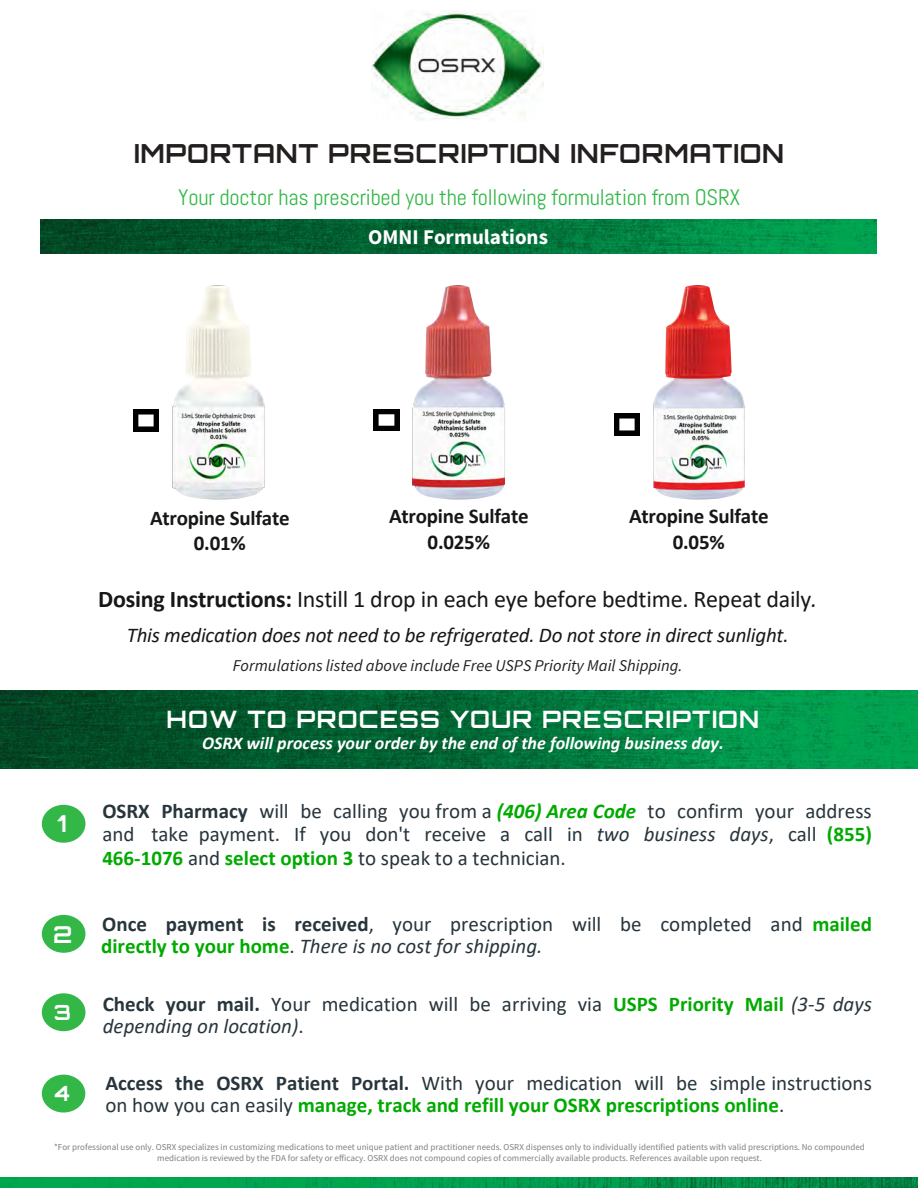
<style>
.page{position:relative;width:918px;height:1188px;background:#fff}
.page>*{position:absolute;margin:0;border:0;box-sizing:border-box;transform-origin:0 0}
.t1{font:700 26.25px "Orbitron";letter-spacing:.03em;color:#241f1f}
.t2{font:24px "Calibri";letter-spacing:-.01em;color:#171717}
.t3{font:700 24px "Orbitron";letter-spacing:.05em;color:#fff}
.t4{font:700 23.25px "Orbitron";color:#fff}
.t5{font:22.5px "Abel";letter-spacing:-.01em;color:#33b848}
.t6{font:21px/23.9px "Calibri";color:#28353c}
.t7{font:italic 21px "Calibri";letter-spacing:-.01em;color:#171717}
.t8{font:700 21px/25.2px "Calibri";letter-spacing:-.01em;color:#171717;text-align:center}
.t9{font:700 21px "Source Sans Pro";color:#fff}
.t10{font:700 21px "Orbitron";color:#fff}
.t11{font:italic 700 18px "Calibri";color:#fff}
.t12{font:italic 16.5px "Source Sans Pro";color:#241f1f}
.t13{font:9px/10.8px "Source Sans Pro";color:#7f7f84;text-align:center}
.s1{font-weight:700}
.s2{font-style:italic}
.s3{font-style:inherit}
.s4{font-weight:700;font-style:italic;color:#0a0}
.s5{font-weight:700;color:#0a0}
</style>
<div class="page">
<img style="left:40px;top:220px;width:837px;height:34px">
<img style="left:0;top:691px;width:918px;height:77px">
<img style="left:0;top:1178px;width:918px;height:10px">
<img style="left:0;top:1187px;width:873px;height:1px">
<img style="left:133px;top:285px;width:132px;height:215px">
<img style="left:614px;top:285px;width:131px;height:215px">
<img style="left:373px;top:285px;width:132px;height:215px">
<img style="left:374px;top:410px;width:25px;height:21px">
<img style="left:614px;top:413px;width:26px;height:22px">
<img style="left:133px;top:409px;width:26px;height:22px">
<img style="left:372px;top:11px;width:172px;height:109px">
<div style="left:42px;top:915px;width:43px;height:38px;background:#33b848;border-radius:50%"></div>
<div style="left:42px;top:805px;width:43px;height:38px;background:#33b848;border-radius:50%"></div>
<div style="left:42px;top:993px;width:43px;height:38px;background:#33b848;border-radius:50%"></div>
<div style="left:42px;top:1075px;width:43px;height:38px;background:#33b848;border-radius:50%"></div>
<p class="t1" style="left:134px;top:137px;width:652px">IMPORTANT PRESCRIPTION INFORMATION</p>
<p class="t5" style="left:178px;top:183px;width:564px">Your doctor has prescribed you the following formulation from OSRX</p>
<p class="t9" style="left:368px;top:224px;width:181px">OMNI Formulations</p>
<p class="t8" style="left:150px;top:505px;width:141px">Atropine Sulfate<br>0.01%</p>
<p class="t8" style="left:389px;top:504px;width:141px">Atropine Sulfate<br>0.025%</p>
<p class="t8" style="left:629px;top:504px;width:141px">Atropine Sulfate<br>0.05%</p>
<p class="t4" style="left:57px;top:810px;width:11px">1</p>
<p class="t4" style="left:53px;top:920px;width:21px">2</p>
<p class="t10" style="left:54px;top:1000px;width:19px">3</p>
<p class="t10" style="left:55px;top:1081px;width:17px">4</p>
<p class="t2" style="left:98px;top:583px;width:721px"><span class="s1">Dosing Instructions:</span> Instill 1 drop in each eye before bedtime. Repeat daily<span class="s2">.</span></p>
<p class="t7" style="left:127px;top:620px;width:664px">This medication does not need to be refrigerated. Do not store in direct sunlight.</p>
<p class="t12" style="left:233px;top:656px;width:451px">Formulations listed above include Free USPS Priority Mail Shipping.</p>
<p class="t3" style="left:167px;top:705px;width:594px">HOW TO PROCESS YOUR PRESCRIPTION</p>
<p class="t11" style="left:202px;top:731px;width:523px">OSRX will process your order <span class="s3">by the end of the</span> following <span class="s3">business day.</span></p>
<p class="t6" style="left:102px;top:798px;width:771px;text-align:justify"><span class="s1">OSRX Pharmacy</span> will be calling you from a <span class="s4">(406) Area Code</span> to confirm your address and take payment. If you don't receive a call in <span class="s2">two business days</span>, call <span class="s5">(855)<br>466-1076</span> and <span class="s5">select option 3</span> to speak to a technician.</p>
<p class="t6" style="left:101px;top:912px;width:772px;line-height:22.4px"><span class="s1">Once payment is received</span>, your prescription will be completed and <span class="s5">mailed directly to your home</span>. <span class="s2">There is no cost for shipping.</span></p>
<p class="t6" style="left:103px;top:992px;width:771px;line-height:21.8px"><span class="s1">Check your mail.</span> Your medication will be arriving via <span class="s5">USPS Priority Mail</span> <span class="s2">(3-5 days depending on location)</span>.</p>
<p class="t6" style="left:105px;top:1072px;width:768px;line-height:21.8px"><span class="s1">Access the OSRX Patient Portal</span><span class="s1">.</span> With your medication will be simple instructions on how you can easily <span class="s5">manage, track and refill</span> <span class="s5">your OSRX</span> <span class="s5">prescriptions online</span>.</p>
<p class="t13" style="left:54px;top:1142px;width:812px">*For professional use only. OSRX specializes in customizing medications to meet unique patient and practitioner needs. OSRX dispenses only to individually identified patients with valid prescriptions. No compounded medication is reviewed by the FDA for safety or efficacy. OSRX does not compound copies of commercially available products. References available upon request.</p>
</div>
